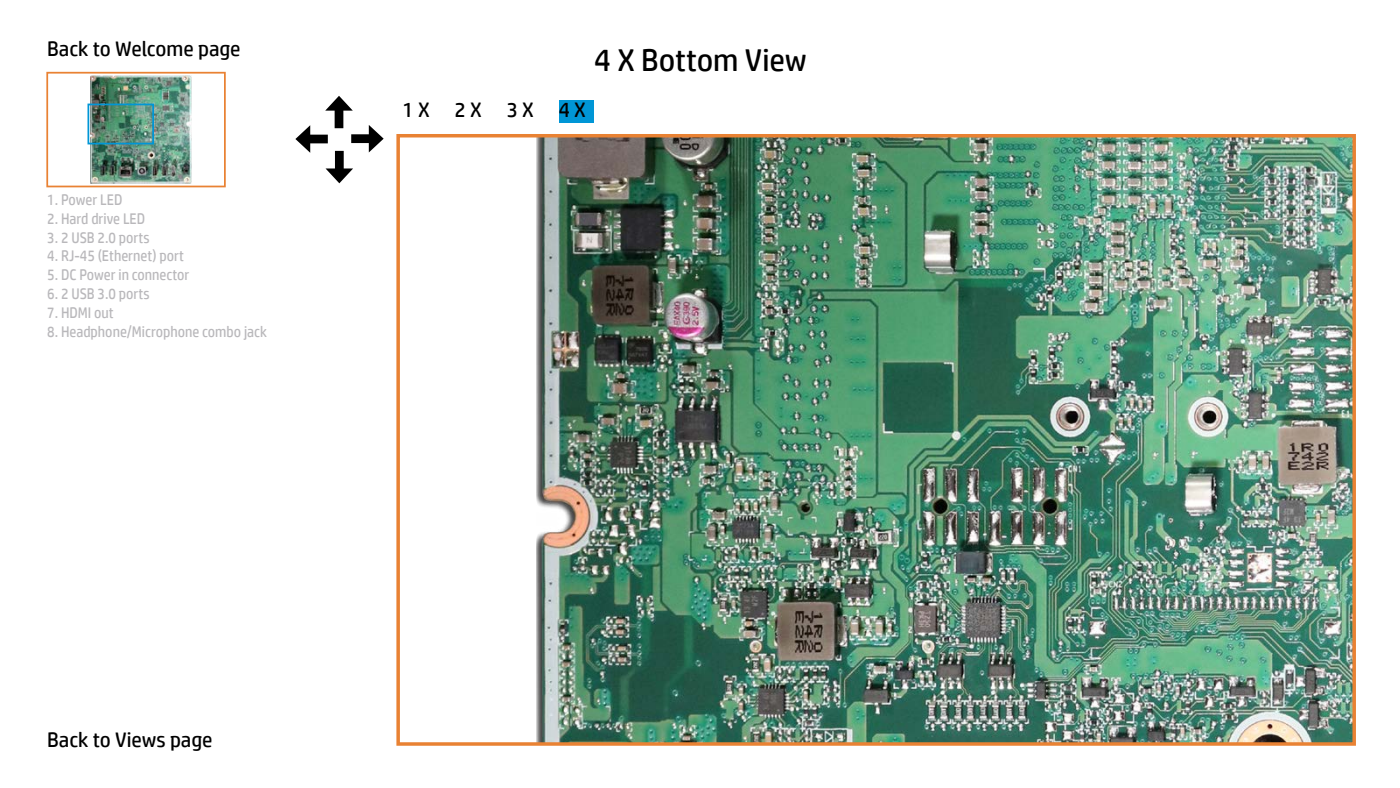
<style>
.page{position:relative;width:1400px;height:788px;background:#fff}
.page>*{position:absolute;margin:0;border:0;box-sizing:border-box;transform-origin:0 0}
.t1{font:31.5px "HP Simplified";color:#000}
.t2{font:21px "HP Simplified";color:#000}
.t3{font:15.4px "HP Simplified";color:#b9b8bb;scale:.91 1}
</style>
<div class="page">
<div style="left:559px;top:100px;width:35px;height:22px;background:#0096d6"></div>
<div style="left:304px;top:135px;width:24px;height:8px;background:#000"></div>
<svg style="left:295px;top:125px;width:15px;height:28px"></svg>
<div style="left:335px;top:105px;width:8px;height:23px;background:#000"></div>
<svg style="left:325px;top:96px;width:28px;height:15px"></svg>
<div style="left:351px;top:134px;width:24px;height:9px;background:#000"></div>
<svg style="left:369px;top:125px;width:15px;height:27px"></svg>
<div style="left:335px;top:151px;width:9px;height:23px;background:#000"></div>
<svg style="left:326px;top:168px;width:27px;height:15px"></svg>
<img style="left:536px;top:139px;width:815px;height:601px">
<div style="left:396px;top:134px;width:960px;height:611px;border:4px solid #e98233"></div>
<img style="left:91px;top:75px;width:101px;height:109px">
<div style="left:46px;top:72px;width:180px;height:115px;border:2px solid #e98233"></div>
<div style="left:88px;top:104px;width:66px;height:40px;border:2px solid #0096d6"></div>
<h2 class="t2" style="left:47px;top:35px;width:195px">Back to Welcome page</h2>
<p class="t3" style="left:47px;top:189px;width:84px">1. Power LED</p>
<p class="t3" style="left:47px;top:208px;width:109px">2. Hard drive LED</p>
<p class="t3" style="left:47px;top:227px;width:114px">3. 2 USB 2.0 ports</p>
<p class="t3" style="left:47px;top:246px;width:152px">4. RJ-45 (Ethernet) port</p>
<p class="t3" style="left:47px;top:265px;width:158px">5. DC Power in connector</p>
<p class="t3" style="left:47px;top:283px;width:114px">6. 2 USB 3.0 ports</p>
<p class="t3" style="left:47px;top:302px;width:74px">7. HDMI out</p>
<p class="t3" style="left:47px;top:321px;width:243px">8. Headphone/Microphone combo jack</p>
<h1 class="t1" style="left:594px;top:40px;width:214px">4 X Bottom View</h1>
<h2 class="t2" style="left:403px;top:96px;width:185px">1 X2 X3 X4 X</h2>
<h2 class="t2" style="left:47px;top:726px;width:167px">Back to Views page</h2>
</div>
